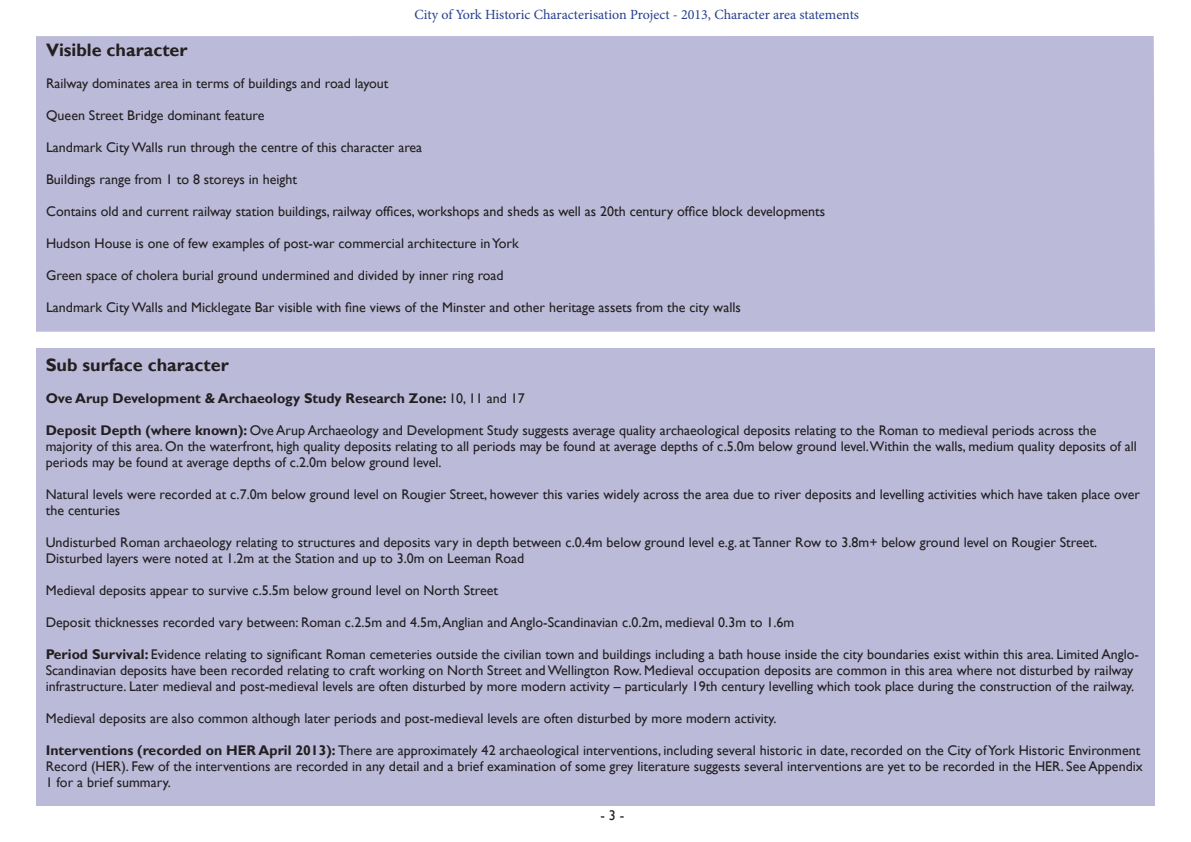
<style>
.page{position:relative;width:1191px;height:842px;background:#fff}
.page>*{position:absolute;margin:0;border:0;box-sizing:border-box;transform-origin:0 0}
.Sub-heading{font:700 18px "Gill Sans";color:#231f20}
.Sub-heading-2{font:14px/16px "Gill Sans";color:#231f20}
.t1{font:14px "Minion Pro";color:#253f8e}
.Sub-heading-3{font:700 14px "Gill Sans";color:#231f20}
.s1{font-weight:400}
.s2{font-weight:700}
</style>
<div class="page">
<div style="left:36px;top:36px;width:1119px;height:296px;background:#bbbbd9"></div>
<div style="left:36px;top:349px;width:1119px;height:457px;background:#bbbbd9"></div>
<p class="t1" style="left:414px;top:5px;width:446px">City of York Historic Characterisation Project - 2013, Character area statements</p>
<p class="Sub-heading" style="left:46px;top:39px;width:143px">Visible character</p>
<p class="Sub-heading-2" style="left:46px;top:75px;width:344px">Railway dominates area in terms of buildings and road layout</p>
<p class="Sub-heading-2" style="left:46px;top:107px;width:220px">Queen Street Bridge dominant feature</p>
<p class="Sub-heading-2" style="left:46px;top:139px;width:378px">Landmark City Walls run through the centre of this character area</p>
<p class="Sub-heading-2" style="left:46px;top:171px;width:253px">Buildings range from 1 to 8 storeys in height</p>
<p class="Sub-heading-2" style="left:46px;top:203px;width:780px">Contains old and current railway station buildings, railway offices, workshops and sheds as well as 20th century office block developments</p>
<p class="Sub-heading-2" style="left:46px;top:235px;width:474px">Hudson House is one of few examples of post-war commercial architecture in York</p>
<p class="Sub-heading-2" style="left:46px;top:267px;width:459px">Green space of cholera burial ground undermined and divided by inner ring road</p>
<p class="Sub-heading-2" style="left:46px;top:299px;width:696px">Landmark City Walls and Micklegate Bar visible with fine views of the Minster and other heritage assets from the city walls</p>
<p class="Sub-heading" style="left:46px;top:354px;width:185px">Sub surface character</p>
<p class="Sub-heading-3" style="left:46px;top:390px;width:480px">Ove Arup Development &amp; Archaeology Study Research Zone: <span class="s1">10, 11 and 17</span></p>
<p class="Sub-heading-2" style="left:46px;top:423px;width:1092px"><span class="s2">Deposit Depth (where known):</span> Ove Arup Archaeology and Development Study suggests average quality archaeological deposits relating to the Roman to medieval periods across the majority of this area. On the waterfront, high quality deposits relating to all periods may be found at average depths of c.5.0m below ground level.Within the walls, medium quality deposits of all periods may be found at average depths of c.2.0m below ground level.</p>
<p class="Sub-heading-2" style="left:46px;top:487px;width:1095px">Natural levels were recorded at c.7.0m below ground level on Rougier Street, however this varies widely across the area due to river deposits and levelling activities which have taken place over the centuries</p>
<p class="Sub-heading-2" style="left:46px;top:535px;width:1053px">Undisturbed Roman archaeology relating to structures and deposits vary in depth between c.0.4m below ground level e.g. at Tanner Row to 3.8m+ below ground level on Rougier Street.<br>Disturbed layers were noted at 1.2m at the Station and up to 3.0m on Leeman Road</p>
<p class="Sub-heading-2" style="left:46px;top:583px;width:454px">Medieval deposits appear to survive c.5.5m below ground level on North Street</p>
<p class="Sub-heading-2" style="left:46px;top:615px;width:750px">Deposit thicknesses recorded vary between: Roman c.2.5m and 4.5m, Anglian and Anglo-Scandinavian c.0.2m, medieval 0.3m to 1.6m</p>
<p class="Sub-heading-2" style="left:46px;top:647px;width:1094px"><span class="s2">Period Survival:</span> Evidence relating to significant Roman cemeteries outside the civilian town and buildings including a bath house inside the city boundaries exist within this area. Limited Anglo-<br>Scandinavian deposits have been recorded relating to craft working on North Street and Wellington Row. Medieval occupation deposits are common in this area where not disturbed by railway infrastructure. Later medieval and post-medieval levels are often disturbed by more modern activity – particularly 19th century levelling which took place during the construction of the railway.</p>
<p class="Sub-heading-2" style="left:46px;top:711px;width:732px">Medieval deposits are also common although later periods and post-medieval levels are often disturbed by more modern activity.</p>
<p class="Sub-heading-2" style="left:46px;top:743px;width:1098px"><span class="s2">Interventions (recorded on HER April 2013):</span> There are approximately 42 archaeological interventions, including several historic in date, recorded on the City of York Historic Environment<br>Record (HER). Few of the interventions are recorded in any detail and a brief examination of some grey literature suggests several interventions are yet to be recorded in the HER. See Appendix<br>1 for a brief summary.</p>
<p class="Sub-heading-2" style="left:600px;top:808px;width:25px">- 3 -</p>
</div>
